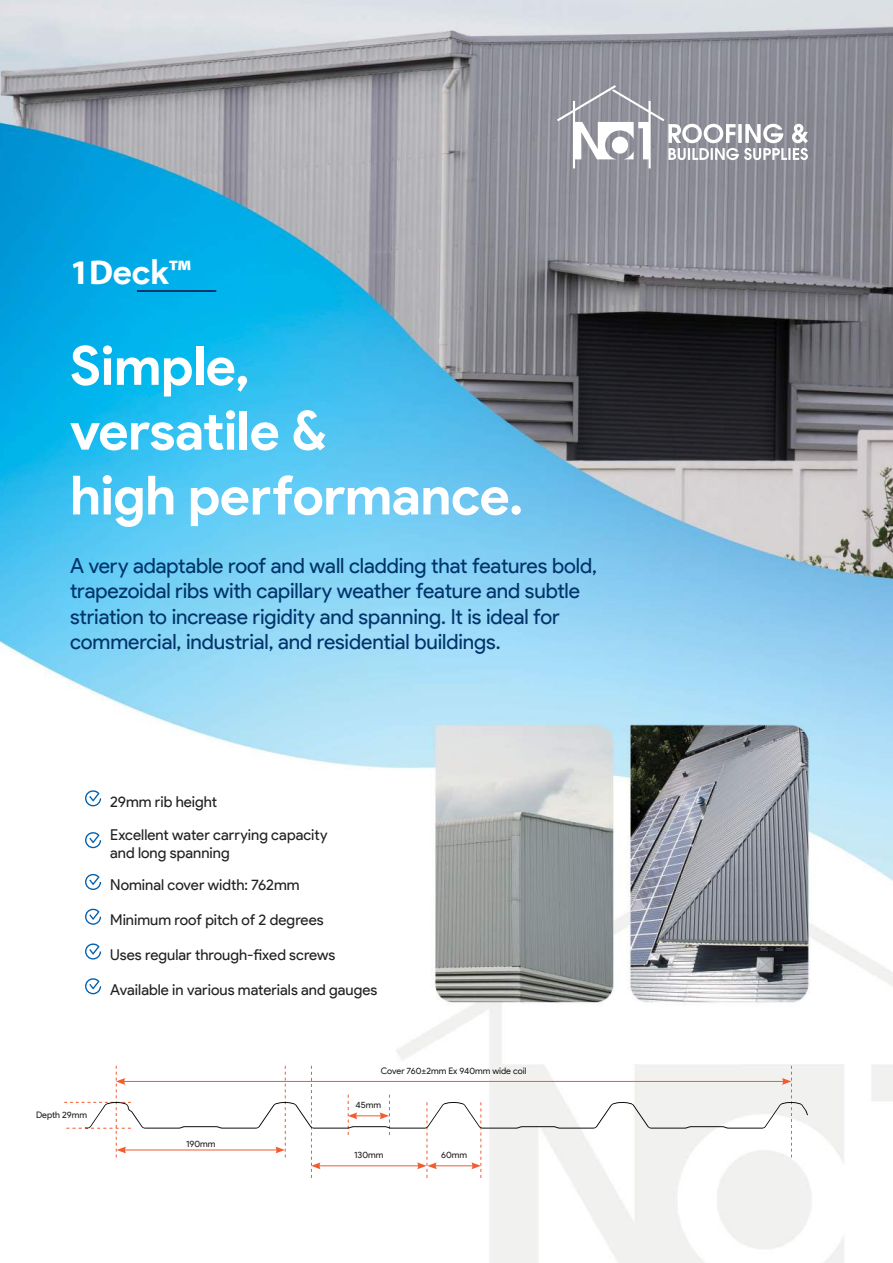
<style>
.page{position:relative;width:893px;height:1263px;background:#fff}
.page>*{position:absolute;margin:0;border:0;box-sizing:border-box;transform-origin:0 0}
.t1{font:700 54px/64.8px "Product Sans";letter-spacing:-.01em;color:#fff}
.t2{font:700 34.5px "Myriad Pro";color:#fff}
.t3{font:21px/25.2px "Product Sans";letter-spacing:-.005em;color:#00346a}
.t4{font:15px/18px "Product Sans";letter-spacing:.005em;color:#221f20}
.t5{font:9px "Product Sans";color:#221f20}
.s1{font-family:"Product Sans"}
</style>
<div class="page">
<img style="left:0;top:0;width:893px;height:1263px">
<svg style="left:557px;top:85px;width:251px;height:83px"></svg>
<hr style="left:137px;top:290px;width:79px;height:2px;background:#00346a">
<svg style="left:85px;top:789px;width:16px;height:17px"></svg>
<svg style="left:85px;top:977px;width:16px;height:17px"></svg>
<svg style="left:85px;top:943px;width:16px;height:16px"></svg>
<svg style="left:85px;top:908px;width:16px;height:17px"></svg>
<svg style="left:85px;top:873px;width:16px;height:17px"></svg>
<svg style="left:85px;top:831px;width:16px;height:17px"></svg>
<svg style="left:64px;top:1066px;width:744px;height:112px"></svg>
<h2 class="t2" style="left:70px;top:250px;width:122px">1D<span class="s1">eck</span>™</h2>
<h1 class="t1" style="left:70px;top:338px;width:455px">Simple,<br>versatile &amp;<br>high pe爀昀ormance.</h1>
<p class="t3" style="left:70px;top:555px;width:528px">A very adaptable roof and wall cladding that features bold, trapezoidal ribs with capillary weather feature and subtle striation to increase rigidity and spanning. It is ideal for commercial, industrial, and residential buildings.</p>
<p class="t4" style="left:110px;top:794px;width:109px">29mm rib height</p>
<p class="t4" style="left:110px;top:827px;width:219px">Excellent water carrying capacity and long spanning</p>
<p class="t4" style="left:110px;top:877px;width:191px">Nominal cover width: 762mm</p>
<p class="t4" style="left:110px;top:912px;width:215px">Minimum roof pitch of 2 degrees</p>
<p class="t4" style="left:110px;top:946px;width:227px">Uses regular through-昀椀xed screws</p>
<p class="t4" style="left:110px;top:982px;width:269px">Available in various materials and gauges</p>
<p class="t5" style="left:381px;top:1068px;width:147px">Cover 760±2mm Ex 940mm wide coil</p>
<p class="t5" style="left:36px;top:1112px;width:52px">Depth 29mm</p>
<p class="t5" style="left:186px;top:1140px;width:31px">190mm</p>
<p class="t5" style="left:356px;top:1102px;width:27px">45mm</p>
<p class="t5" style="left:354px;top:1152px;width:31px">130mm</p>
<p class="t5" style="left:441px;top:1152px;width:28px">60mm</p>
</div>
